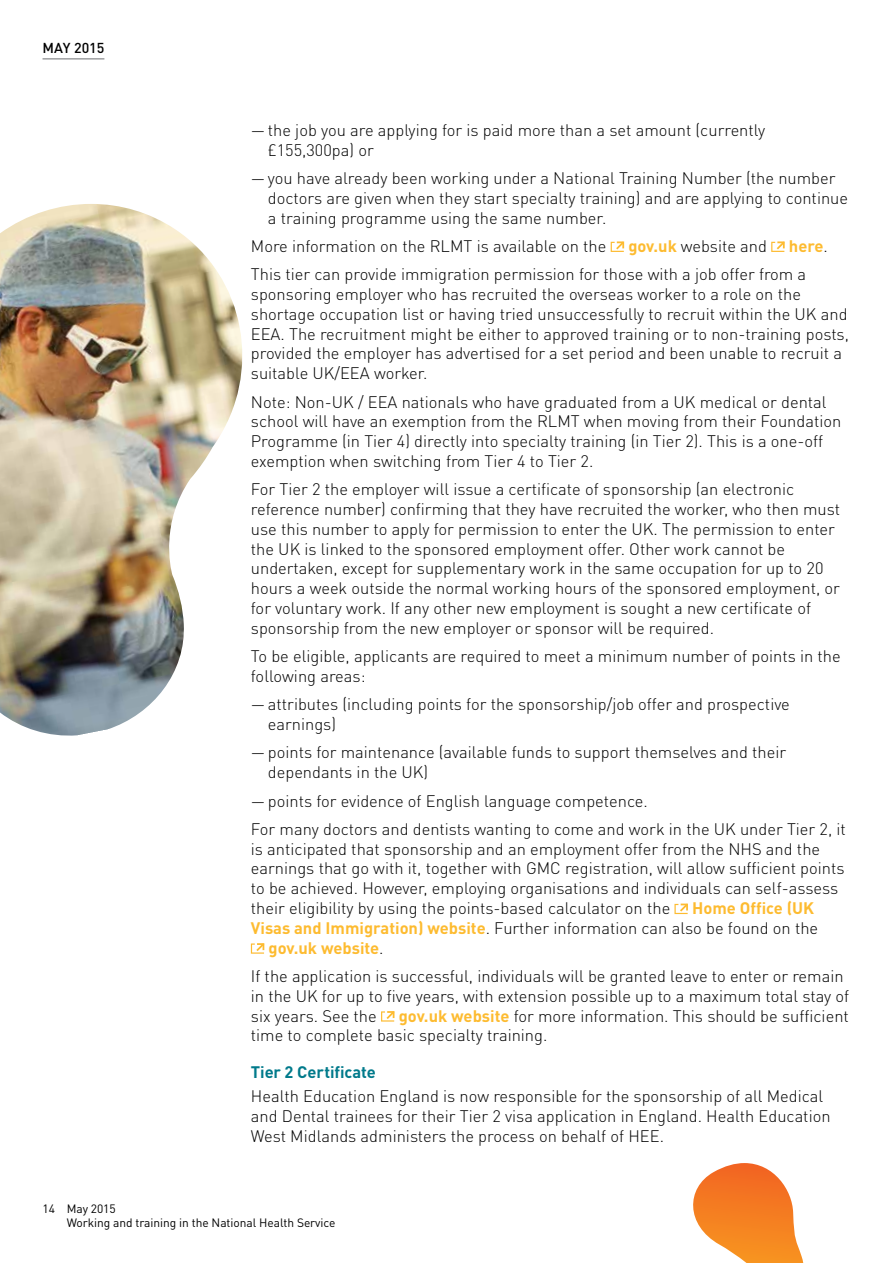
<style>
.page{position:relative;width:893px;height:1263px;background:#fff}
.page>*{position:absolute;margin:0;border:0;box-sizing:border-box;transform-origin:0 0}
.t1{font:300 16.5px/19.8px "DINOT";color:#000}
.t2{font:700 16.5px "DINOT";color:#fdbb30}
.t3{font:700 16.5px "DINOT";color:#007a8b}
.t4{font:500 14.25px "DINOT";color:#000}
.t5{font:12px/13.5px "DINOT";letter-spacing:-.005em;color:#000}
.s1{font-weight:700;color:#fdbb30}
.s2{font-weight:300;color:#000}
</style>
<div class="page">
<hr style="left:43px;top:59px;width:61px;height:1px;background:#6d6e71">
<svg style="left:611px;top:241px;width:13px;height:11px"></svg>
<svg style="left:771px;top:241px;width:14px;height:11px"></svg>
<svg style="left:674px;top:903px;width:14px;height:11px"></svg>
<svg style="left:251px;top:943px;width:13px;height:11px"></svg>
<svg style="left:381px;top:1011px;width:13px;height:10px"></svg>
<img style="left:0;top:204px;width:243px;height:532px">
<svg style="left:693px;top:1163px;width:110px;height:100px"></svg>
<p class="t4" style="left:43px;top:39px;width:63px">may 2015</p>
<p class="t1" style="left:268px;top:120px;width:499px;text-indent:-17px">— the job you are applying for is paid more than a set amount (currently £155,300pa) or</p>
<p class="t1" style="left:268px;top:168px;width:582px;text-indent:-17px">— you have already been working under a National Training Number (the number doctors are given when they start specialty training) and are applying to continue a training programme using the same number.</p>
<p class="t1" style="left:251px;top:236px;width:357px">More information on the RLMT is available on the</p>
<p class="t1" style="left:628px;top:236px;width:140px"><span class="s1">gov.uk</span> website and</p>
<p class="t1" style="left:251px;top:232px;width:578px;line-height:28.3px;text-indent:538px"><span class="s1">here</span>.<br>This tier can provide immigration permission for those with a job offer from a</p>
<p class="t1" style="left:251px;top:284px;width:600px">sponsoring employer who has recruited the overseas worker to a role on the shortage occupation list or having tried unsuccessfully to recruit within the UK and EEA. The recruitment might be either to approved training or to non-training posts, provided the employer has advertised for a set period and been unable to recruit a suitable UK/EEA worker.</p>
<p class="t1" style="left:251px;top:392px;width:592px">Note: Non-UK / EEA nationals who have graduated from a UK medical or dental school will have an exemption from the RLMT when moving from their Foundation Programme (in Tier 4) directly into specialty training (in Tier 2). This is a one-off exemption when switching from Tier 4 to Tier 2.</p>
<p class="t1" style="left:251px;top:479px;width:591px">For Tier 2 the employer will issue a certificate of sponsorship (an electronic reference number) confirming that they have recruited the worker, who then must use this number to apply for permission to enter the UK. The permission to enter the UK is linked to the sponsored employment offer. Other work cannot be undertaken, except for supplementary work in the same occupation for up to 20 hours a week outside the normal working hours of the sponsored employment, or for voluntary work. If any other new employment is sought a new certificate of sponsorship from the new employer or sponsor will be required.</p>
<p class="t1" style="left:251px;top:646px;width:591px">To be eligible, applicants are required to meet a minimum number of points in the following areas:</p>
<p class="t1" style="left:268px;top:694px;width:524px;text-indent:-17px">— attributes (including points for the sponsorship/job offer and prospective earnings)</p>
<p class="t1" style="left:268px;top:742px;width:520px;text-indent:-17px">— points for maintenance (available funds to support themselves and their dependants in the UK)</p>
<p class="t1" style="left:251px;top:786px;width:596px;line-height:28.3px">— points for evidence of English language competence.<br>For many doctors and dentists wanting to come and work in the UK under Tier 2, it</p>
<p class="t1" style="left:251px;top:839px;width:595px">is anticipated that sponsorship and an employment offer from the NHS and the earnings that go with it, together with GMC registration, will allow sufficient points to be achieved. However, employing organisations and individuals can self-assess their eligibility by using the points-based calculator on the</p>
<p class="t2" style="left:692px;top:897px;width:122px">Home Office (UK</p>
<p class="t1" style="left:251px;top:918px;width:569px"><span class="s1">Visas and Immigration) website</span>. Further information can also be found on the</p>
<p class="t2" style="left:269px;top:937px;width:117px">gov.uk website<span class="s2">.</span></p>
<p class="t1" style="left:251px;top:966px;width:600px">If the application is successful, individuals will be granted leave to enter or remain in the UK for up to five years, with extension possible up to a maximum total stay of six years. See the</p>
<p class="t1" style="left:251px;top:1005px;width:599px;text-indent:148px"><span class="s1">gov.uk website</span> for more information. This should be sufficient time to complete basic specialty training.</p>
<p class="t3" style="left:251px;top:1061px;width:126px">Tier 2 Certificate</p>
<p class="t1" style="left:251px;top:1086px;width:581px">Health Education England is now responsible for the sponsorship of all Medical and Dental trainees for their Tier 2 visa application in England. Health Education<br>West Midlands administers the process on behalf of HEE.</p>
<p class="t5" style="left:43px;top:1202px;width:14px">14</p>
<p class="t5" style="left:67px;top:1202px;width:270px">May 2015<br>Working and training in the National Health Service</p>
</div>
